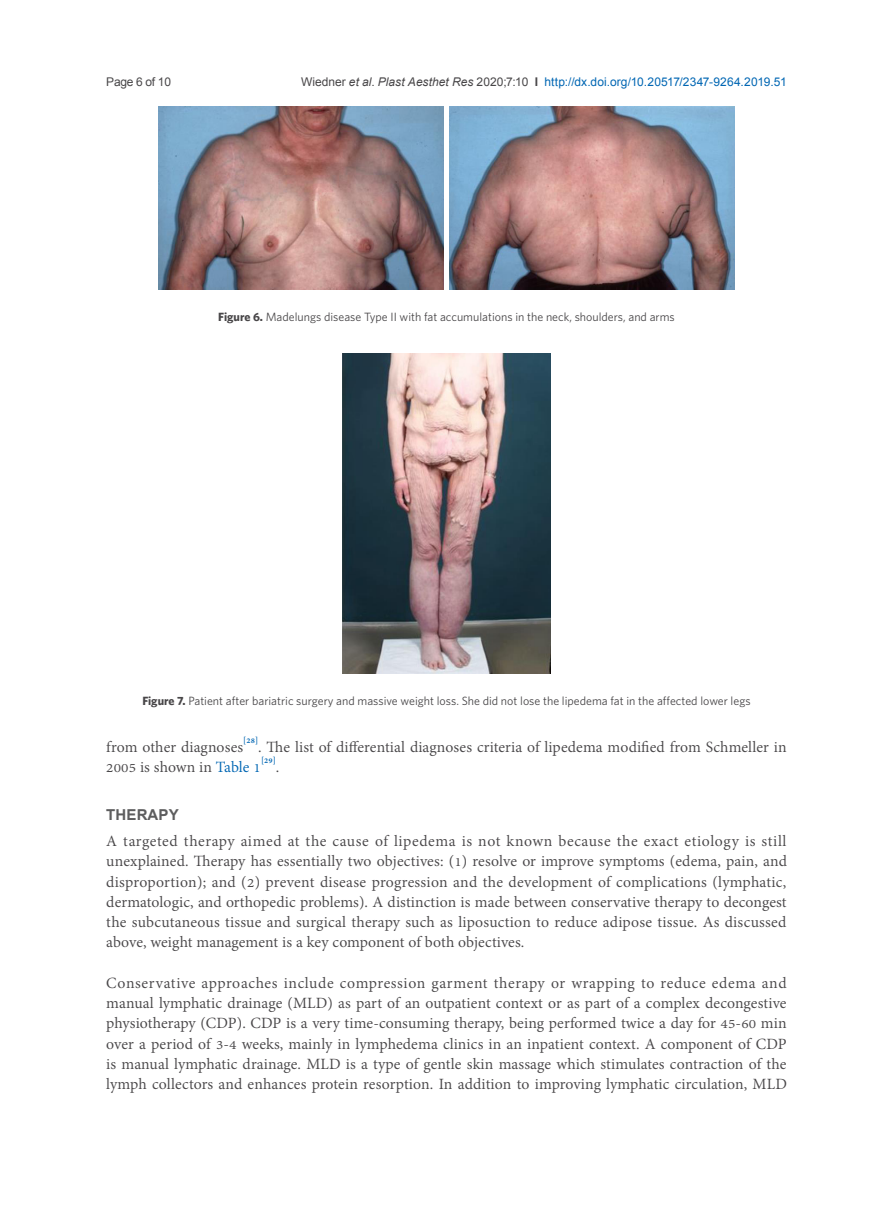
<style>
.page{position:relative;width:893px;height:1212px;background:#fff}
.page>*{position:absolute;margin:0;border:0;box-sizing:border-box;transform-origin:0 0}
.正文{font:700 21px "Utsaah";letter-spacing:.005em;color:#5d5d5e}
.正文-2{font:19.2px/20.2px "Adobe Thai";letter-spacing:.005em;color:#484648}
.普通_网站{font:19.2px/20.2px "Adobe Thai";letter-spacing:.01em;color:#484648;text-align:justify}
.t1{font:12px "Whitney";color:#484648}
.t2{font:12px "Arial";letter-spacing:.005em;color:#0166b3}
.t3{font:12px "Arial";letter-spacing:-.025em;color:#484648}
.s1{color:#484648}
.s2{font-style:italic;color:#484648}
.s3{font-weight:700;color:#484648}
.s4{font-weight:700}
.s5{color:#0166b3}
</style>
<div class="page">
<img style="left:159px;top:106px;width:575px;height:183px">
<img style="left:343px;top:353px;width:207px;height:321px">
<div style="left:444px;top:96px;width:5px;height:204px;background:#fff"></div>
<p class="t3" style="left:106px;top:73px;width:66px">Page 6 of 10</p>
<p class="t2" style="left:301px;top:73px;width:487px"><span class="s1">Wiedner</span> <span class="s2">et al</span><span class="s1">.</span> <span class="s2">Plast Aesthet Res</span> <span class="s1">2020;7:10</span> <span class="s3">I</span> http://dx.doi.org/10.20517/2347-9264.2019.51</p>
<p class="t1" style="left:218px;top:310px;width:458px"><span class="s4">Figure 6.</span> Madelungs disease Type II with fat accumulations in the neck, shoulders, and arms</p>
<p class="t1" style="left:142px;top:694px;width:610px"><span class="s4">Figure 7.</span> Patient after bariatric surgery and massive weight loss. She did not lose the lipedema fat in the affected lower legs</p>
<p class="正文-2" style="left:106px;top:735px;width:682px">from other diagnoses<sup>[28]</sup>. The list of differential diagnoses criteria of lipedema modified from Schmeller in<br>2005 is shown in <span class="s5">Table 1</span><sup>[29]</sup>.</p>
<p class="正文" style="left:106px;top:805px;width:74px">THERAPY</p>
<p class="正文-2" style="left:106px;top:829px;width:682px;text-align:justify">A targeted therapy aimed at the cause of lipedema is not known because the exact etiology is still unexplained. Therapy has essentially two objectives: (1) resolve or improve symptoms (edema, pain, and disproportion); and (2) prevent disease progression and the development of complications (lymphatic, dermatologic, and orthopedic problems). A distinction is made between conservative therapy to decongest the subcutaneous tissue and surgical therapy such as liposuction to reduce adipose tissue. As discussed above, weight management is a key component of both objectives.</p>
<p class="普通_网站" style="left:106px;top:971px;width:682px">Conservative approaches include compression garment therapy or wrapping to reduce edema and manual lymphatic drainage (MLD) as part of an outpatient context or as part of a complex decongestive physiotherapy (CDP). CDP is a very time-consuming therapy, being performed twice a day for 45-60 min over a period of 3-4 weeks, mainly in lymphedema clinics in an inpatient context. A component of CDP is manual lymphatic drainage. MLD is a type of gentle skin massage which stimulates contraction of the lymph collectors and enhances protein resorption. In addition to improving lymphatic circulation, MLD</p>
</div>
